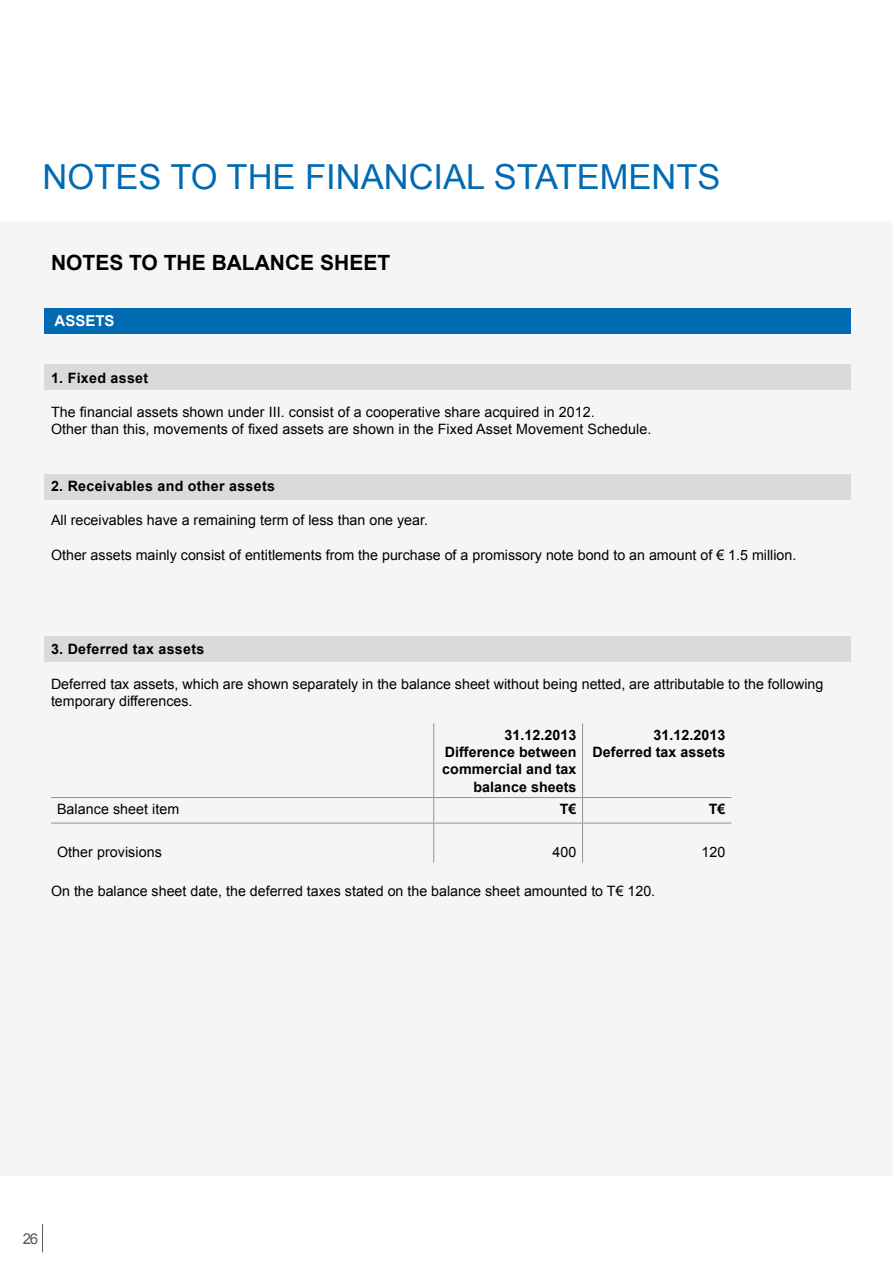
<style>
.page{position:relative;width:893px;height:1263px;background:#fff}
.page>*{position:absolute;margin:0;border:0;box-sizing:border-box;transform-origin:0 0}
.t1{font:34.5px "Arial";color:#006ab3}
.t2{font:700 21px "Arial";color:#000}
.t3{font:700 15px "Arial";color:#fff}
.t4{font:15px "Arial";color:#58585a}
.t5{font:14.25px/17.2px "Arial";color:#000}
.t6{font:700 14.25px/17.2px "Arial";letter-spacing:.005em;color:#000;text-align:right}
</style>
<div class="page">
<svg style="left:42px;top:1224px;width:1px;height:28px"></svg>
<div style="left:0;top:221px;width:893px;height:955px;background:#f5f5f5"></div>
<div style="left:44px;top:474px;width:806px;height:25px;background:#d9dadb"></div>
<div style="left:44px;top:364px;width:806px;height:25px;background:#d9dadb"></div>
<div style="left:44px;top:636px;width:806px;height:26px;background:#d9dadb"></div>
<div style="left:44px;top:308px;width:806px;height:26px;background:#006ab3"></div>
<hr style="left:433px;top:723px;width:1px;height:74px;background:#929395">
<hr style="left:582px;top:723px;width:1px;height:74px;background:#929395">
<svg style="left:433px;top:798px;width:1px;height:25px"></svg>
<svg style="left:582px;top:798px;width:1px;height:25px"></svg>
<hr style="left:433px;top:823px;width:1px;height:40px;background:#929395">
<hr style="left:582px;top:823px;width:1px;height:40px;background:#929395">
<hr style="left:51px;top:797px;width:383px;height:1px;background:#929395">
<hr style="left:434px;top:797px;width:149px;height:1px;background:#929395">
<hr style="left:583px;top:797px;width:148px;height:1px;background:#929395">
<hr style="left:51px;top:823px;width:383px;height:1px;background:#929395">
<hr style="left:434px;top:823px;width:149px;height:1px;background:#929395">
<hr style="left:583px;top:823px;width:148px;height:1px;background:#929395">
<h1 class="t1" style="left:43px;top:155px;width:679px">notes to th e fi nancial statements</h1>
<h2 class="t2" style="left:51px;top:249px;width:335px">Notes to the balance sheet</h2>
<p class="t3" style="left:55px;top:311px;width:62px">Assets</p>
<p class="t6" style="left:51px;top:369px;width:99px">1. Fixed asset</p>
<p class="t5" style="left:51px;top:404px;width:602px">The financial assets shown under III. consist of a cooperative share acquired in 2012.<br>Other than this, movements of fixed assets are shown in the Fixed Asset Movement Schedule.</p>
<p class="t6" style="left:51px;top:477px;width:225px">2. Receivables and other assets</p>
<p class="t5" style="left:51px;top:512px;width:379px">All receivables have a remaining term of less than one year.</p>
<p class="t5" style="left:51px;top:546px;width:747px">Other assets mainly consist of entitlements from the purchase of a promissory note bond to an amount of € 1.5 million.</p>
<p class="t6" style="left:51px;top:641px;width:155px">3. Deferred tax assets</p>
<p class="t5" style="left:51px;top:675px;width:774px">Deferred tax assets, which are shown separately in the balance sheet without being netted, are attributable to the following temporary differences.</p>
<p class="t6" style="left:442px;top:727px;width:136px">31.12.2013<br>Difference between commercial and tax balance sheets</p>
<p class="t6" style="left:593px;top:727px;width:134px">31.12.2013<br>Deferred tax assets</p>
<p class="t5" style="left:57px;top:800px;width:124px">Balance sheet item</p>
<p class="t6" style="left:560px;top:801px;width:18px">T€</p>
<p class="t6" style="left:709px;top:801px;width:18px">T€</p>
<p class="t5" style="left:57px;top:843px;width:106px">Other provisions</p>
<p class="t5" style="left:553px;top:843px;width:25px">400</p>
<p class="t5" style="left:701px;top:843px;width:25px">120</p>
<p class="t5" style="left:51px;top:882px;width:606px">On the balance sheet date, the deferred taxes stated on the balance sheet amounted to T€ 120.</p>
<p class="t4" style="left:23px;top:1228px;width:17px">26</p>
</div>
